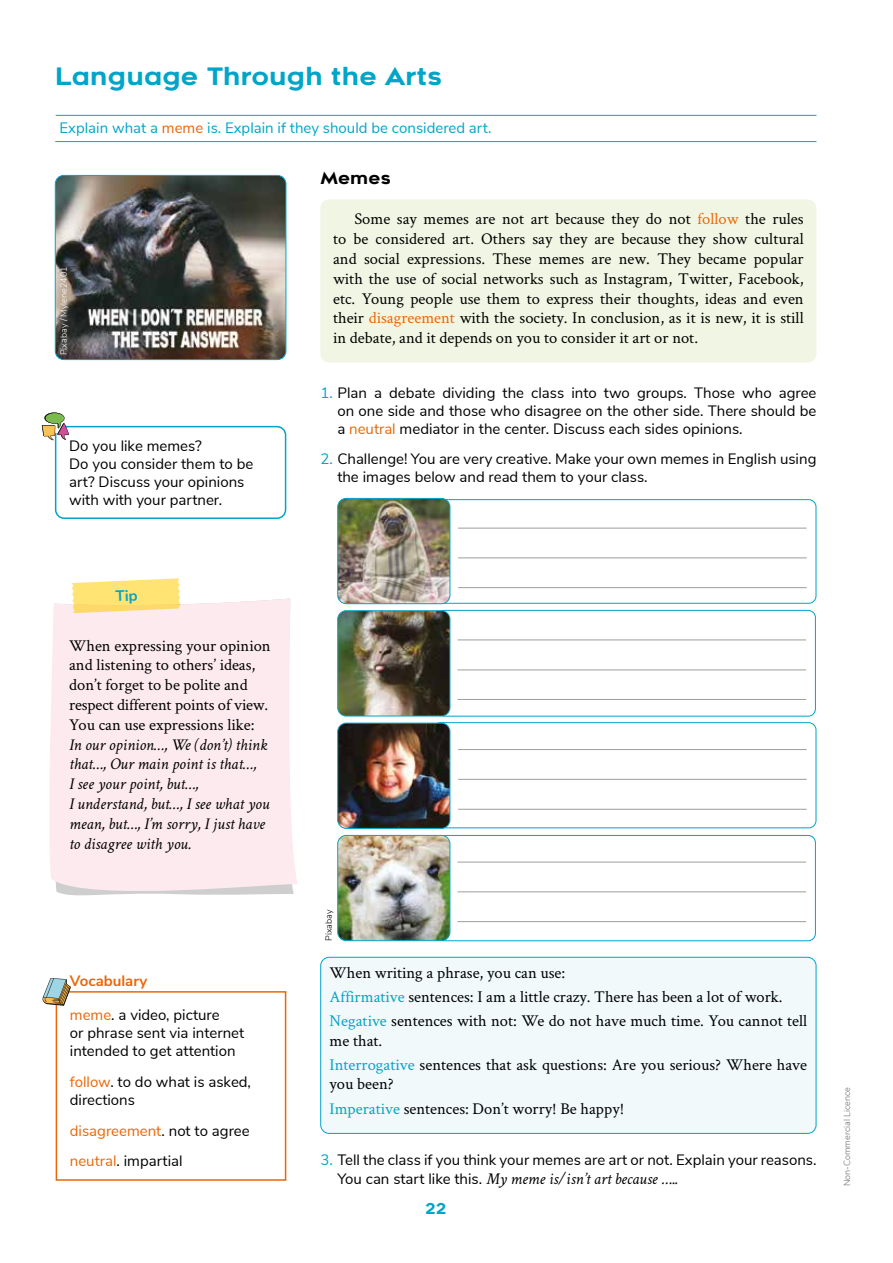
<style>
.page{position:relative;width:893px;height:1263px;background:#fff}
.page>*{position:absolute;margin:0;border:0;box-sizing:border-box;transform-origin:0 0}
.t1{font:24px "Metrosant";color:#00a5c8}
.t2{font:16.5px/19.8px "Crimson Text";color:#000}
.t3{font:italic 16.5px/19.8px "Crimson Text";color:#000}
.t4{font:16.5px "Metrosant";color:#000}
.t5{font:15px/18px "Nunito Sans";color:#000}
.t6{font:15px "Nunito Sans";color:#00a5c8}
.t7{font:700 15px "Nunito Sans";color:#ec6608}
.t8{font:15px "Metrosant";color:#00a5c8}
.t9{font:300 9px "Nunito Sans";color:#706f6f}
.t10{font:300 9px "Nunito Sans";color:#fff}
.t11{font:300 9px "Nunito Sans";color:#000}
.s1{color:#ec6608}
.s2{color:#00a5c8}
.s3{font-family:"Nunito Sans";font-style:normal;font-size:15px}
</style>
<div class="page">
<div style="left:320px;top:200px;width:496px;height:162px;background:#f1f6e4;border-radius:9px"></div>
<div style="left:436px;top:499px;width:380px;height:105px;border:1px solid #00a5c8;border-radius:7px"></div>
<hr style="left:458px;top:528px;width:349px;height:1px;background:#9d9d9c">
<hr style="left:458px;top:557px;width:349px;height:1px;background:#9d9d9c">
<hr style="left:458px;top:587px;width:349px;height:1px;background:#9d9d9c">
<img style="left:338px;top:498px;width:112px;height:106px">
<div style="left:337px;top:498px;width:113px;height:106px;border:1px solid #00a5c8;border-radius:9px"></div>
<div style="left:437px;top:610px;width:379px;height:106px;border:1px solid #00a5c8;border-radius:7px"></div>
<hr style="left:458px;top:640px;width:348px;height:1px;background:#9d9d9c">
<hr style="left:458px;top:670px;width:348px;height:1px;background:#9d9d9c">
<hr style="left:458px;top:699px;width:348px;height:1px;background:#9d9d9c">
<img style="left:338px;top:611px;width:112px;height:105px">
<div style="left:337px;top:610px;width:113px;height:106px;border:1px solid #00a5c8;border-radius:9px"></div>
<div style="left:433px;top:722px;width:383px;height:106px;border:1px solid #00a5c8;border-radius:7px"></div>
<hr style="left:458px;top:749px;width:349px;height:1px;background:#9d9d9c">
<hr style="left:458px;top:779px;width:349px;height:1px;background:#9d9d9c">
<hr style="left:458px;top:809px;width:349px;height:1px;background:#9d9d9c">
<img style="left:338px;top:723px;width:112px;height:105px">
<div style="left:337px;top:723px;width:113px;height:106px;border:1px solid #00a5c8;border-radius:9px"></div>
<div style="left:437px;top:835px;width:379px;height:106px;border:1px solid #00a5c8;border-radius:7px"></div>
<hr style="left:458px;top:862px;width:348px;height:1px;background:#9d9d9c">
<hr style="left:458px;top:891px;width:348px;height:1px;background:#9d9d9c">
<hr style="left:458px;top:921px;width:348px;height:1px;background:#9d9d9c">
<img style="left:338px;top:835px;width:112px;height:106px">
<div style="left:337px;top:835px;width:113px;height:106px;border:1px solid #00a5c8;border-radius:9px"></div>
<div style="left:321px;top:957px;width:495px;height:176px;background:#f1f9fb;border-radius:9px"></div>
<div style="left:320px;top:957px;width:496px;height:177px;border:1px solid #00a5c8;border-radius:9px"></div>
<hr style="left:56px;top:115px;width:760px;height:1px;background:#00a5c8">
<hr style="left:55px;top:141px;width:761px;height:1px;background:#00a5c8">
<div style="left:56px;top:991px;width:230px;height:190px;border:2px solid #ec6608"></div>
<svg style="left:42px;top:978px;width:29px;height:28px"></svg>
<div style="left:55px;top:426px;width:231px;height:93px;border:2px solid #00a5c8;border-radius:9px"></div>
<svg style="left:42px;top:412px;width:27px;height:28px"></svg>
<img style="left:55px;top:175px;width:231px;height:185px">
<div style="left:55px;top:175px;width:231px;height:185px;border:1px solid #00a5c8;border-radius:9px"></div>
<svg style="left:49px;top:598px;width:249px;height:298px;background:#fbeaef"></svg>
<svg style="left:72px;top:578px;width:108px;height:35px;background:#fee486"></svg>
<h1 class="t1" style="left:55px;top:61px;width:389px">Language Through the Arts</h1>
<p class="t6" style="left:60px;top:117px;width:433px">Explain what a <span class="s1">meme</span> is. Explain if they should be considered art.</p>
<p class="t10" style="left:57px;top:355px;width:90px;rotate:-90deg">Pixabay / Mylene2401</p>
<p class="t5" style="left:69px;top:436px;width:186px">Do you like memes?<br>Do you consider them to be art? Discuss your opinions with with your partner.</p>
<p class="t4" style="left:320px;top:167px;width:72px">Memes</p>
<p class="t2" style="left:333px;top:209px;width:472px;text-align:justify;text-indent:21px">Some say memes are not art because they do not <span class="s1">follow</span> the rules to be considered art. Others say they are because they show cultural and social expressions. These memes are new. They became popular with the use of social networks such as Instagram, Twitter, Facebook, etc. Young people use them to express their thoughts, ideas and even their <span class="s1">disagreement</span> with the society. In conclusion, as it is new, it is still in debate, and it depends on you to consider it art or not.</p>
<p class="t5" style="left:337px;top:382px;width:481px;text-align:justify;text-indent:-17px"><span class="s2">1.</span> Plan a debate dividing the class into two groups. Those who agree on one side and those who disagree on the other side. There should be a <span class="s1">neutral</span> mediator in the center. Discuss each sides opinions.</p>
<p class="t5" style="left:337px;top:449px;width:481px;text-indent:-17px"><span class="s2">2.</span> Challenge! You are very creative. Make your own memes in English using the images below and read them to your class.</p>
<p class="t2" style="left:69px;top:635px;width:203px">When expressing your opinion and listening to others’ ideas, don’t forget to be polite and respect different points of view.<br>You can use expressions like:</p>
<p class="t3" style="left:69px;top:734px;width:202px">In our opinion…, We (don’t) think that…, Our main point is that…,<br>I see your point, but…,<br>I understand, but…, I see what you mean, but…, I’m sorry, I just have to disagree with you.</p>
<p class="t7" style="left:70px;top:970px;width:79px">Vocabulary</p>
<p class="t5" style="left:70px;top:1005px;width:176px"><span class="s1">meme</span>. a video, picture<br>or phrase sent via internet intended to get attention</p>
<p class="t5" style="left:70px;top:1072px;width:183px"><span class="s1">follow</span>. to do what is asked, directions</p>
<p class="t5" style="left:70px;top:1114px;width:181px;line-height:30.8px"><span class="s1">disagreement</span>. not to agree <span class="s1">neutral</span>. impartial</p>
<p class="t11" style="left:322px;top:941px;width:33px;rotate:-90deg">Pixabay</p>
<p class="t2" style="left:330px;top:960px;width:479px;line-height:24px">When writing a phrase, you can use:<br><span class="s2">Affirmative</span> sentences: I am a little crazy. There has been a lot of work.<br><span class="s2">Negative</span> sentences with not: We do not have much time. You cannot tell</p>
<p class="t2" style="left:330px;top:1028px;width:479px;line-height:24px">me that.<br><span class="s2">Interrogative</span> sentences that ask questions: Are you serious? Where have</p>
<p class="t2" style="left:330px;top:1071px;width:296px;line-height:24px">you been?<br><span class="s2">Imperative</span> sentences: Don’t worry! Be happy!</p>
<p class="t5" style="left:320px;top:1149px;width:498px"><span class="s2">3.</span> Tell the class if you think your memes are art or not. Explain your reasons.</p>
<p class="t3" style="left:337px;top:1169px;width:341px"><span class="s3">You can start like this.</span> My meme is/isn’t art because …..</p>
<p class="t8" style="left:425px;top:1199px;width:23px">22</p>
<p class="t9" style="left:840px;top:1186px;width:101px;rotate:-90deg">Non-Commercial Licence</p>
</div>
